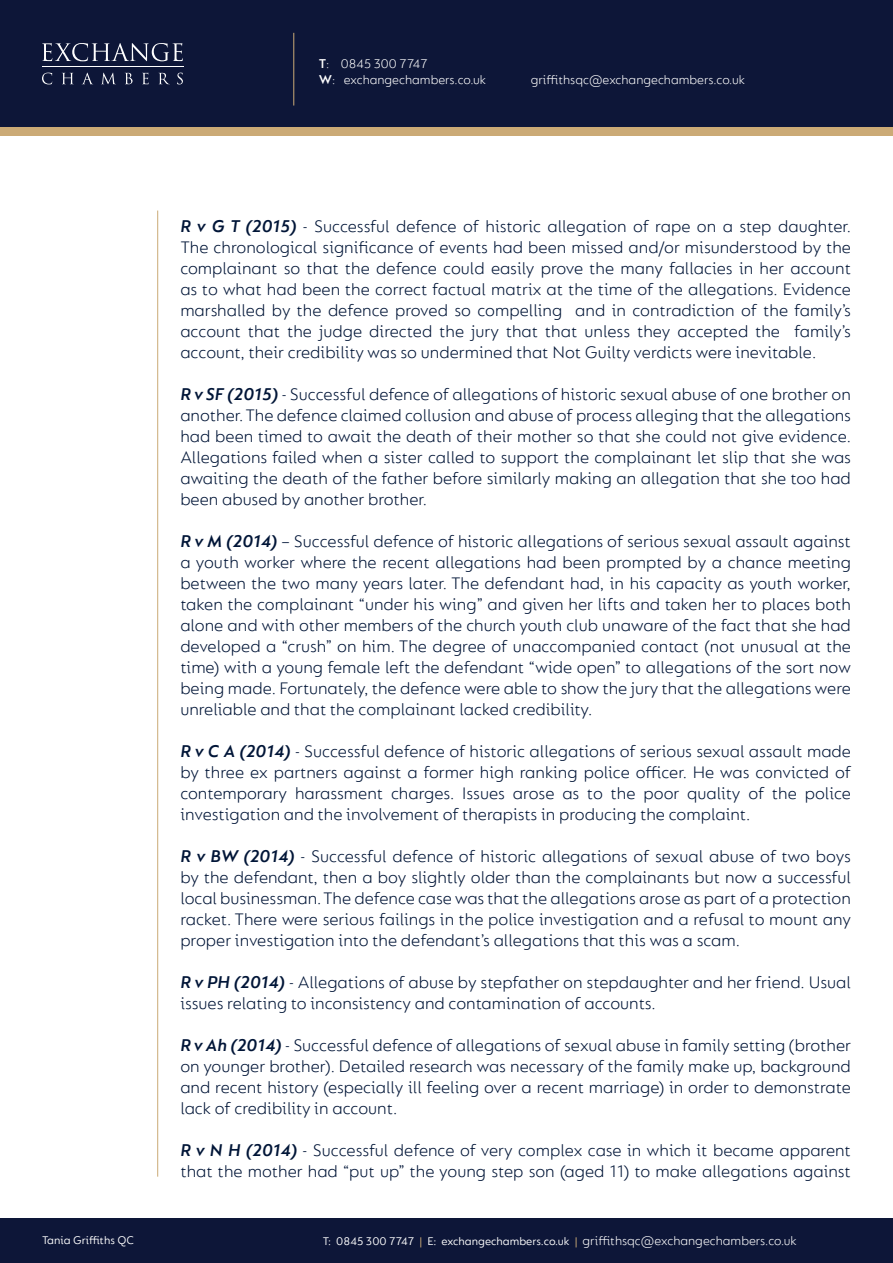
<style>
.page{position:relative;width:893px;height:1263px;background:#fff}
.page>*{position:absolute;margin:0;border:0;box-sizing:border-box;transform-origin:0 0}
.t1{font:300 18px/21px "FS Lucas";color:#001537;text-align:justify}
.t2{font:300 13.5px/16.2px "FS Lucas";color:#fff}
.t3{font:12px "FS Lucas";color:#fff}
.s1{font-weight:600}
.s2{font-weight:600;font-style:italic}
.s3{color:#cbaa76}
.s4{font-weight:300;font-size:13.5px}
</style>
<div class="page">
<div style="left:0;top:64px;width:893px;height:72px;background:#cbaa76"></div>
<div style="left:0;top:0;width:893px;height:127px;background:#0d1638"></div>
<div style="left:0;top:1219px;width:893px;height:44px;background:#0d1638"></div>
<hr style="left:42px;top:67px;width:142px;height:1px;background:#fff">
<svg style="left:42px;top:43px;width:141px;height:18px"></svg>
<svg style="left:42px;top:73px;width:10px;height:11px"></svg>
<svg style="left:62px;top:73px;width:11px;height:11px"></svg>
<svg style="left:82px;top:73px;width:11px;height:11px"></svg>
<svg style="left:102px;top:73px;width:13px;height:11px"></svg>
<svg style="left:125px;top:73px;width:8px;height:11px"></svg>
<svg style="left:142px;top:73px;width:7px;height:11px"></svg>
<svg style="left:159px;top:73px;width:10px;height:11px"></svg>
<svg style="left:177px;top:73px;width:6px;height:11px"></svg>
<hr style="left:293px;top:33px;width:1px;height:73px;background:#cbaa76">
<hr style="left:157px;top:211px;width:1px;height:966px;background:#cbaa76">
<p class="t2" style="left:319px;top:55px;width:169px"><span class="s1">T</span>: 0845 300 7747<br><span class="s1">W</span>: exchangechambers.co.uk</p>
<p class="t2" style="left:531px;top:71px;width:216px">griffithsqc@exchangechambers.co.uk</p>
<p class="t1" style="left:180px;top:215px;width:672px"><span class="s2">R v G T (2015)</span> - Successful defence of historic allegation of rape on a step daughter.<br>The chronological significance of events had been missed and/or misunderstood by the complainant so that the defence could easily prove the many fallacies in her account as to what had been the correct factual matrix at the time of the allegations. Evidence marshalled by the defence proved so compelling and in contradiction of the family’s account that the judge directed the jury that that unless they accepted the family’s account, their credibility was so undermined that Not Guilty verdicts were inevitable.</p>
<p class="t1" style="left:180px;top:383px;width:672px"><span class="s2">R v SF (2015)</span> - Successful defence of allegations of historic sexual abuse of one brother on another. The defence claimed collusion and abuse of process alleging that the allegations had been timed to await the death of their mother so that she could not give evidence.<br>Allegations failed when a sister called to support the complainant let slip that she was awaiting the death of the father before similarly making an allegation that she too had been abused by another brother.</p>
<p class="t1" style="left:180px;top:530px;width:672px"><span class="s2">R v M (2014)</span> – Successful defence of historic allegations of serious sexual assault against a youth worker where the recent allegations had been prompted by a chance meeting between the two many years later. The defendant had, in his capacity as youth worker, taken the complainant “under his wing” and given her lifts and taken her to places both alone and with other members of the church youth club unaware of the fact that she had developed a “crush” on him. The degree of unaccompanied contact (not unusual at the time) with a young female left the defendant “wide open” to allegations of the sort now being made. Fortunately, the defence were able to show the jury that the allegations were unreliable and that the complainant lacked credibility.</p>
<p class="t1" style="left:180px;top:740px;width:672px"><span class="s2">R v C A (2014)</span> - Successful defence of historic allegations of serious sexual assault made by three ex partners against a former high ranking police officer. He was convicted of contemporary harassment charges. Issues arose as to the poor quality of the police investigation and the involvement of therapists in producing the complaint.</p>
<p class="t1" style="left:180px;top:845px;width:672px"><span class="s2">R v BW (2014)</span> - Successful defence of historic allegations of sexual abuse of two boys by the defendant, then a boy slightly older than the complainants but now a successful local businessman. The defence case was that the allegations arose as part of a protection racket. There were serious failings in the police investigation and a refusal to mount any proper investigation into the defendant’s allegations that this was a scam.</p>
<p class="t1" style="left:180px;top:971px;width:672px"><span class="s2">R v PH (2014)</span> - Allegations of abuse by stepfather on stepdaughter and her friend. Usual issues relating to inconsistency and contamination of accounts.</p>
<p class="t1" style="left:180px;top:1034px;width:672px"><span class="s2">R v Ah (2014)</span> - Successful defence of allegations of sexual abuse in family setting (brother on younger brother). Detailed research was necessary of the family make up, background and recent history (especially ill feeling over a recent marriage) in order to demonstrate lack of credibility in account.</p>
<p class="t1" style="left:180px;top:1139px;width:672px"><span class="s2">R v N H (2014)</span> - Successful defence of very complex case in which it became apparent that the mother had “put up” the young step son (aged 11) to make allegations against</p>
<p class="t3" style="left:42px;top:1233px;width:94px">Tania Griffiths QC</p>
<p class="t3" style="left:323px;top:1235px;width:476px">T: 0845 300 7747 <span class="s3">|</span> E: exchangechambers.co.uk <span class="s3">|</span> <span class="s4">griffithsqc@exchangechambers.co.uk</span></p>
</div>
